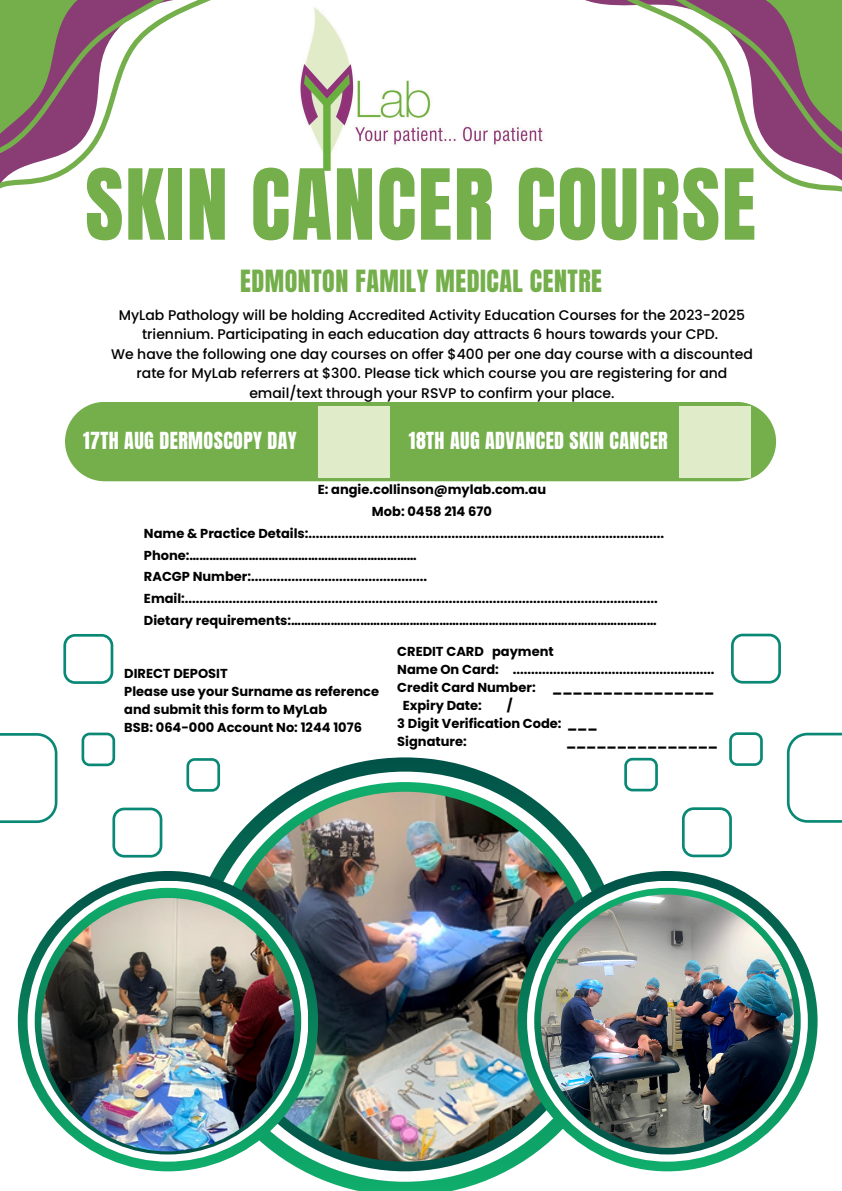
<style>
.page{position:relative;width:842px;height:1191px;background:#fff}
.page>*{position:absolute;margin:0;border:0;box-sizing:border-box;transform-origin:0 0}
.t1{font:83.1px "Anton";letter-spacing:.02em;color:#74af4b}
.t2{font:26px "Anton";letter-spacing:.02em;color:#74af4b}
.t3{font:20px "Anton";letter-spacing:.02em;color:#fff}
.t4{font:500 14px/19.5px "Poppins";color:#000;text-align:center}
.t5{font:700 13px/21.8px "Poppins";color:#000}
</style>
<div class="page">
<svg style="left:63px;top:634px;width:50px;height:49px"></svg>
<svg style="left:0;top:733px;width:57px;height:90px"></svg>
<svg style="left:82px;top:732px;width:33px;height:34px"></svg>
<svg style="left:112px;top:807px;width:50px;height:50px"></svg>
<svg style="left:731px;top:633px;width:50px;height:50px"></svg>
<svg style="left:787px;top:732px;width:55px;height:90px"></svg>
<svg style="left:729px;top:732px;width:34px;height:33px"></svg>
<svg style="left:682px;top:807px;width:50px;height:50px"></svg>
<svg style="left:624px;top:757px;width:34px;height:34px"></svg>
<svg style="left:186px;top:757px;width:438px;height:433px"></svg>
<div style="left:200px;top:771px;width:410px;height:410px;background:#fff;border-radius:50%"></div>
<svg style="left:210px;top:782px;width:389px;height:389px;background:#0e845d"></svg>
<img style="left:220px;top:791px;width:370px;height:370px;border-radius:50%">
<svg style="left:0;top:0;width:211px;height:189px"></svg>
<svg style="left:585px;top:0;width:257px;height:192px"></svg>
<svg style="left:517px;top:870px;width:301px;height:301px;background:#13845f"></svg>
<div style="left:527px;top:880px;width:281px;height:281px;background:#fff;border-radius:50%"></div>
<svg style="left:534px;top:887px;width:267px;height:267px;background:#198562"></svg>
<img style="left:541px;top:894px;width:253px;height:253px;border-radius:50%">
<svg style="left:18px;top:870px;width:300px;height:301px;background:#168662"></svg>
<div style="left:28px;top:880px;width:280px;height:281px;background:#fff;border-radius:50%"></div>
<svg style="left:35px;top:887px;width:266px;height:267px;background:#149065"></svg>
<img style="left:41px;top:897px;width:254px;height:254px;border-radius:50%">
<img style="left:300px;top:7px;width:243px;height:164px">
<div style="left:65px;top:402px;width:711px;height:79px;background:#74af4b"></div>
<div style="left:318px;top:406px;width:72px;height:71px;background:#e0ecc9"></div>
<div style="left:679px;top:406px;width:72px;height:71px;background:#e0ecc9"></div>
<p class="t1" style="left:85px;top:145px;width:672px">SKIN CANCER COURSE</p>
<p class="t2" style="left:240px;top:263px;width:363px">EDMONTON FAMILY MEDICAL CENTRE</p>
<p class="t4" style="left:119px;top:305px;width:628px">MyLab Pathology will be holding Accredited Activity Education Courses for the 2023-2025 triennium. Participating in each education day attracts 6 hours towards your CPD.</p>
<p class="t4" style="left:111px;top:344px;width:643px">We have the following one day courses on offer $400 per one day course with a discounted rate for MyLab referrers at $300. Please tick which course you are registering for and email/text through your RSVP to confirm your place.</p>
<p class="t3" style="left:83px;top:426px;width:215px">17TH AUG DERMOSCOPY DAY</p>
<p class="t3" style="left:409px;top:426px;width:260px">18TH AUG ADVANCED SKIN CANCER</p>
<p class="t5" style="left:318px;top:479px;width:230px">E: angie.collinson@mylab.com.au</p>
<p class="t5" style="left:372px;top:500px;width:121px">Mob: 0458 214 670</p>
<p class="t5" style="left:144px;top:522px;width:521px">Name &amp; Practice Details:.................................................................................................</p>
<p class="t5" style="left:144px;top:544px;width:274px">Phone:……………………………………………………………</p>
<p class="t5" style="left:144px;top:566px;width:515px">RACGP Number:................................................<br>Email:.................................................................................................................................</p>
<p class="t5" style="left:144px;top:609px;width:514px">Dietary requirements:…………………………………………………………………………………………………</p>
<p class="t5" style="left:124px;top:662px;width:105px">DIRECT DEPOSIT</p>
<p class="t5" style="left:124px;top:682px;width:256px;line-height:18px">Please use your Surname as reference and submit this form to MyLab</p>
<p class="t5" style="left:124px;top:716px;width:239px">BSB: 064-000 Account No: 1244 1076</p>
<h2 class="t5" style="left:397px;top:640px;width:158px">CREDIT CARD payment</h2>
<p class="t5" style="left:397px;top:658px;width:319px">Name On Card: .......................................................</p>
<p class="t5" style="left:397px;top:676px;width:140px">Credit Card Number:</p>
<p class="t5" style="left:552px;top:676px;width:164px">________________</p>
<p class="t5" style="left:403px;top:694px;width:81px">Expiry Date:</p>
<p class="t5" style="left:507px;top:694px;width:7px">/</p>
<p class="t5" style="left:397px;top:712px;width:202px">3 Digit Verification Code: ___</p>
<p class="t5" style="left:397px;top:730px;width:71px">Signature:</p>
<p class="t5" style="left:566px;top:730px;width:154px">_______________</p>
</div>
